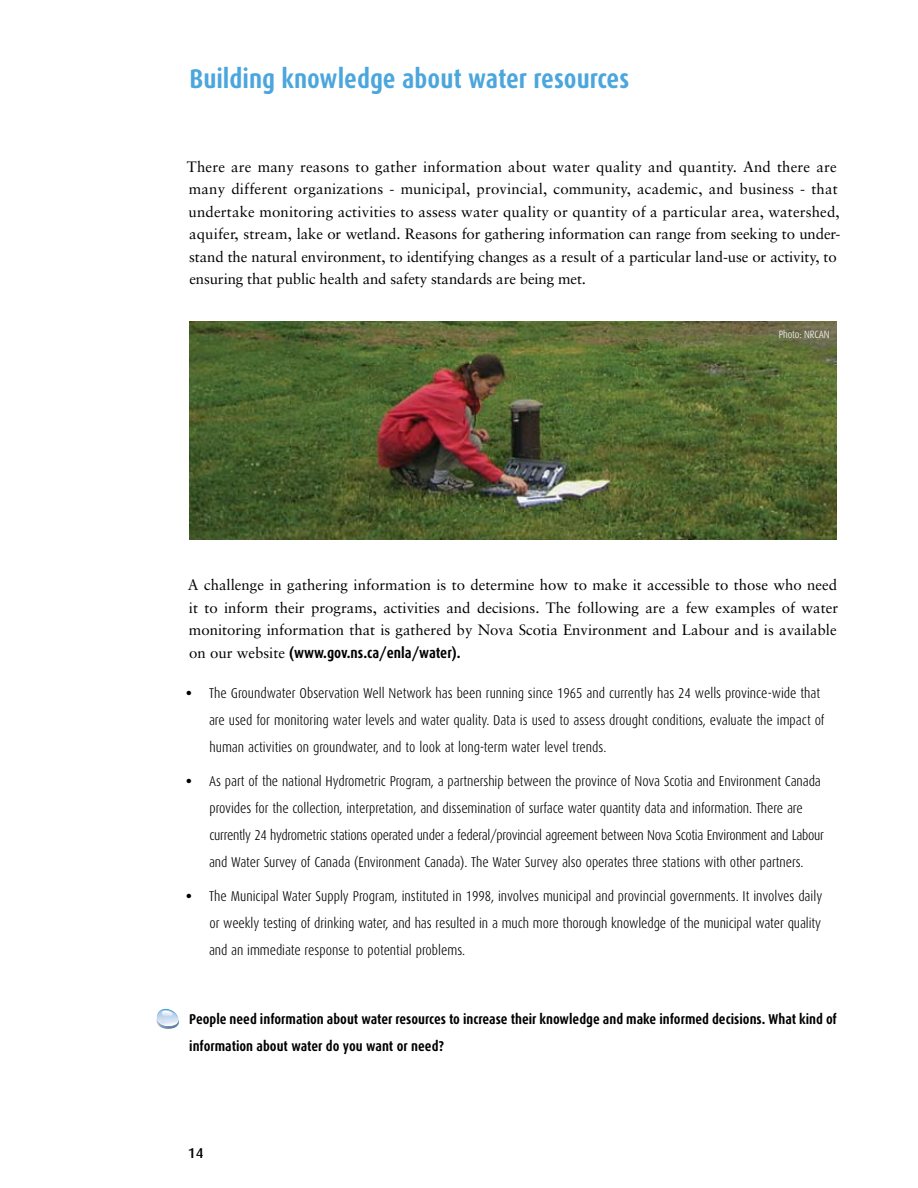
<style>
.page{position:relative;width:918px;height:1188px;background:#fff}
.page>*{position:absolute;margin:0;border:0;box-sizing:border-box;transform-origin:0 0}
.t1{font:700 27px "Dax Condensed";color:#4ba6dd}
.t2{font:15px/22.5px "Sabon";letter-spacing:.01em;color:#000}
.t3{font:700 15px "Dax Condensed";color:#000}
.t4{font:300 14.25px/27px "Dax Condensed";letter-spacing:-.005em;color:#000}
.t5{font:700 14.25px/27px "Dax Condensed";color:#000}
.t6{font:500 14.25px "Dax";color:#000}
.t7{font:300 10.5px "Dax Condensed";letter-spacing:-.01em;color:#fff}
.s1{font-family:"Sabon";font-weight:400}
.s2{font-weight:800}
</style>
<div class="page">
<img style="left:189px;top:321px;width:648px;height:218px">
<svg style="left:156px;top:1009px;width:23px;height:20px"></svg>
<h1 class="t1" style="left:190px;top:64px;width:441px">Building knowledge about water resources</h1>
<p class="t2" style="left:187px;top:155px;width:655px">There are many reasons to gather information about water quality and quantity. And there are many different organizations - municipal, provincial, community, academic, and business - that undertake monitoring activities to assess water quality or quantity of a particular area, watershed, aquifer, stream, lake or wetland. Reasons for gathering information can range from seeking to under&shy;stand the natural environment, to identifying changes as a result of a particular land-use or activity, to ensuring that public health and safety standards are being met.</p>
<p class="t7" style="left:779px;top:329px;width:52px">Photo: NRCAN</p>
<p class="t2" style="left:188px;top:573px;width:652px;text-align:justify">A challenge in gathering information is to determine how to make it accessible to those who need it to inform their programs, activities and decisions. The following are a few examples of water monitoring information that is gathered by Nova Scotia Environment and Labour and is available</p>
<p class="t3" style="left:189px;top:644px;width:273px"><span class="s1">on our website</span> (www.gov.ns.ca/enla/water).</p>
<p class="t4" style="left:209px;top:680px;width:617px;text-indent:-23px"><span class="s2">•</span> The Groundwater Observation Well Network has been running since 1965 and currently has 24 wells province-wide that are used for monitoring water levels and water quality. Data is used to assess drought conditions, evaluate the impact of human activities on groundwater, and to look at long-term water level trends.</p>
<p class="t4" style="left:209px;top:768px;width:616px;text-indent:-23px"><span class="s2">•</span> As part of the national Hydrometric Program, a partnership between the province of Nova Scotia and Environment Canada provides for the collection, interpretation, and dissemination of surface water quantity data and information. There are currently 24 hydrometric stations operated under a federal/provincial agreement between Nova Scotia Environment and Labour and Water Survey of Canada (Environment Canada). The Water Survey also operates three stations with other partners.</p>
<p class="t4" style="left:209px;top:882px;width:615px;text-align:justify;text-indent:-23px"><span class="s2">•</span> The Municipal Water Supply Program, instituted in 1998, involves municipal and provincial governments. It involves daily or weekly testing of drinking water, and has resulted in a much more thorough knowledge of the municipal water quality and an immediate response to potential problems.</p>
<p class="t5" style="left:189px;top:1006px;width:649px">People need information about water resources to increase their knowledge and make informed decisions. What kind of information about water do you want or need?</p>
<p class="t6" style="left:188px;top:1146px;width:17px">14</p>
</div>
